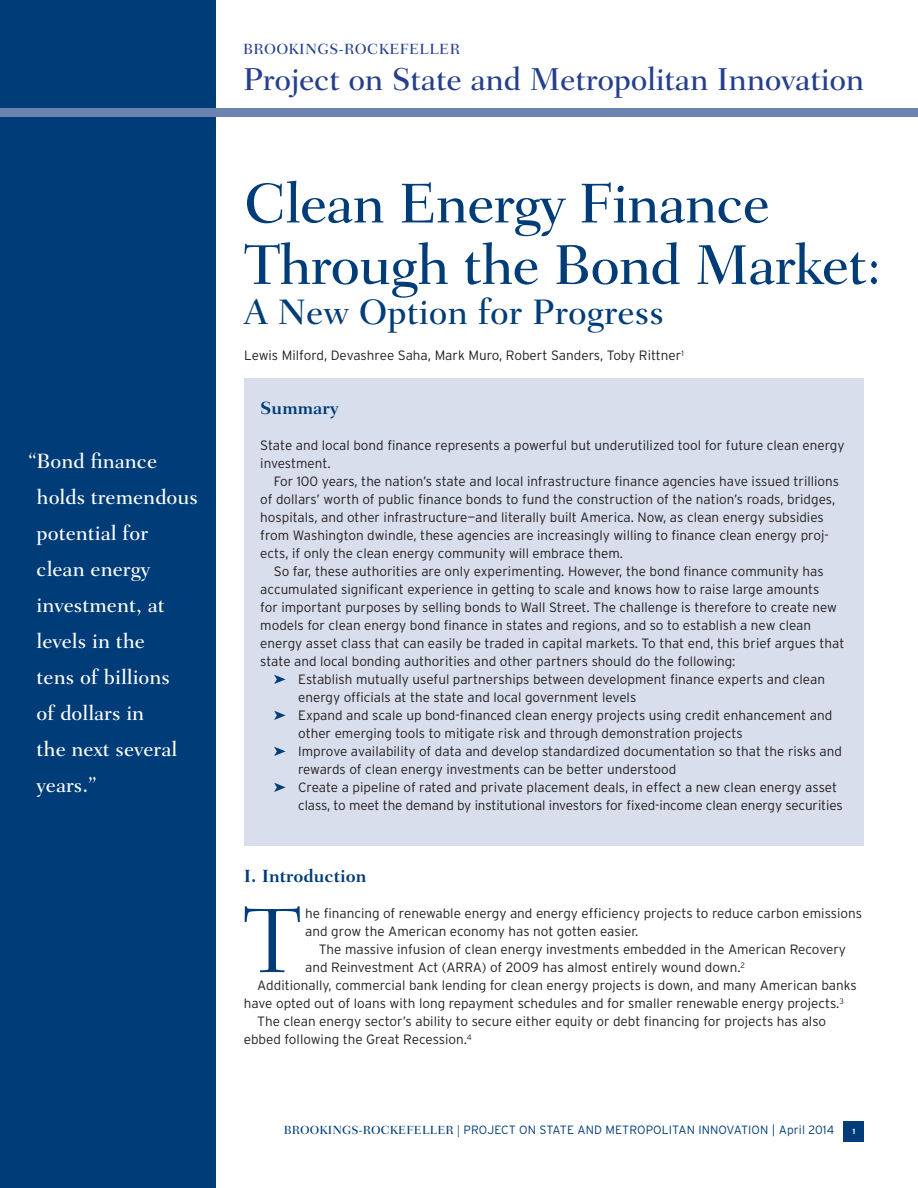
<style>
.page{position:relative;width:918px;height:1188px;background:#fff}
.page>*{position:absolute;margin:0;border:0;box-sizing:border-box;transform-origin:0 0}
.Drop_Cap{font:300 93.15px "Fairfield LH";color:#003d78}
.Head1{font:500 57px/61.5px "Fairfield LH";letter-spacing:-.02em;color:#003d78}
.Head2{font:500 36px "Fairfield LH";color:#003d78}
.Body{font:500 32.25px "Fairfield LH";letter-spacing:-.01em;color:#253f8e}
.Head4__black_bold{font:500 21px/36px "Fairfield LH";color:#fff}
.Head3{font:700 18px "Fairfield LH";color:#003d78}
.Head_Findings{font:700 18px "Fairfield LH";color:#003d78}
.Body-2{font:500 15px "Fairfield LH";letter-spacing:.025em;color:#253f8e}
.Findings_Text{font:300 13.5px/18px "Interstate";color:#231f20}
.Body_Bulleted_Sideb{font:300 13.5px/18px "Interstate";color:#231f20}
.Body-3{font:300 13.5px/18px "Interstate";color:#231f20}
.Drop_Cap-2{font:300 13.5px/18px "Interstate";color:#231f20}
.Body_no_indent{font:300 13.5px "Interstate";color:#231f20}
.t1{font:300 12px "Interstate";letter-spacing:.01em;color:#003d78}
.t2{font:700 7.5px "Interstate";color:#fff}
.s1{color:#003d78}
.s2{font-family:"Fairfield LH";font-weight:500}
</style>
<div class="page">
<div style="left:0;top:0;width:216px;height:1188px;background:#003d78"></div>
<div style="left:844px;top:1121px;width:20px;height:20px;background:#003d78"></div>
<div style="left:0;top:108px;width:918px;height:9px;background:#6c83af"></div>
<div style="left:244px;top:378px;width:620px;height:468px;background:#d9deec"></div>
<p class="Head4__black_bold" style="left:37px;top:443px;width:163px;text-indent:-8px">“Bond finance holds tremendous potential for clean energy investment, at levels in the<br>tens of billions<br>of dollars in<br>the next several years.”</p>
<p class="Body-2" style="left:243px;top:40px;width:218px">BROOKINGS-ROCKEFELLER</p>
<p class="Body" style="left:243px;top:61px;width:623px">Project on State and Metropolitan Innovation</p>
<p class="Head1" style="left:244px;top:173px;width:639px">Clean Energy Finance<br>Through the Bond Market:</p>
<p class="Head2" style="left:244px;top:292px;width:421px">A New Option for Progress</p>
<p class="Body_no_indent" style="left:244px;top:348px;width:441px">Lewis Milford, Devashree Saha, Mark Muro, Robert Sanders, Toby Rittner<sup>1</sup></p>
<p class="Head_Findings" style="left:260px;top:398px;width:80px">Summary</p>
<p class="Findings_Text" style="left:260px;top:436px;width:586px">State and local bond finance represents a powerful but underutilized tool for future clean energy investment.</p>
<p class="Findings_Text" style="left:260px;top:472px;width:580px;text-indent:14px">For 100 years, the nation’s state and local infrastructure finance agencies have issued trillions of dollars’ worth of public finance bonds to fund the construction of the nation’s roads, bridges, hospitals, and other infrastructure—and literally built America. Now, as clean energy subsidies from Washington dwindle, these agencies are increasingly willing to finance clean energy proj&shy;ects, if only the clean energy community will embrace them.</p>
<p class="Findings_Text" style="left:260px;top:562px;width:586px;text-indent:14px">So far, these authorities are only experimenting. However, the bond finance community has accumulated significant experience in getting to scale and knows how to raise large amounts<br>for important purposes by selling bonds to Wall Street. The challenge is therefore to create new models for clean energy bond finance in states and regions, and so to establish a new clean energy asset class that can easily be traded in capital markets. To that end, this brief argues that state and local bonding authorities and other partners should do the following:</p>
<p class="Body_Bulleted_Sideb" style="left:298px;top:670px;width:528px;text-indent:-24px"><span class="s1">➤</span> Establish mutually useful partnerships between development finance experts and clean energy officials at the state and local government levels</p>
<p class="Body_Bulleted_Sideb" style="left:298px;top:706px;width:536px;text-indent:-24px"><span class="s1">➤</span> Expand and scale up bond-financed clean energy projects using credit enhancement and other emerging tools to mitigate risk and through demonstration projects</p>
<p class="Body_Bulleted_Sideb" style="left:298px;top:742px;width:545px;text-indent:-24px"><span class="s1">➤</span> Improve availability of data and develop standardized documentation so that the risks and rewards of clean energy investments can be better understood</p>
<p class="Body_Bulleted_Sideb" style="left:298px;top:778px;width:546px;text-indent:-24px"><span class="s1">➤</span> Create a pipeline of rated and private placement deals, in effect a new clean energy asset class, to meet the demand by institutional investors for fixed-income clean energy securities</p>
<p class="Head3" style="left:244px;top:866px;width:124px">I. Introduction</p>
<p class="Drop_Cap" style="left:244px;top:888px;width:58px">T</p>
<p class="Drop_Cap-2" style="left:305px;top:904px;width:558px">he financing of renewable energy and energy efficiency projects to reduce carbon emissions and grow the American economy has not gotten easier.</p>
<p class="Body-3" style="left:305px;top:940px;width:542px;text-indent:14px">The massive infusion of clean energy investments embedded in the American Recovery and Reinvestment Act (ARRA) of 2009 has almost entirely wound down.<sup>2</sup></p>
<p class="Body-3" style="left:244px;top:976px;width:614px;text-indent:14px">Additionally, commercial bank lending for clean energy projects is down, and many American banks have opted out of loans with long repayment schedules and for smaller renewable energy projects.<sup>3</sup></p>
<p class="Body-3" style="left:244px;top:1012px;width:584px;text-indent:14px">The clean energy sector’s ability to secure either equity or debt financing for projects has also ebbed following the Great Recession.<sup>4</sup></p>
<p class="t1" style="left:284px;top:1123px;width:552px"><span class="s2">BROOKINGS-ROCKEFELLER |</span> PROJECT ON STATE AND METROPOLITAN INNOVATION | April 2014</p>
<p class="t2" style="left:852px;top:1127px;width:4px">1</p>
</div>
